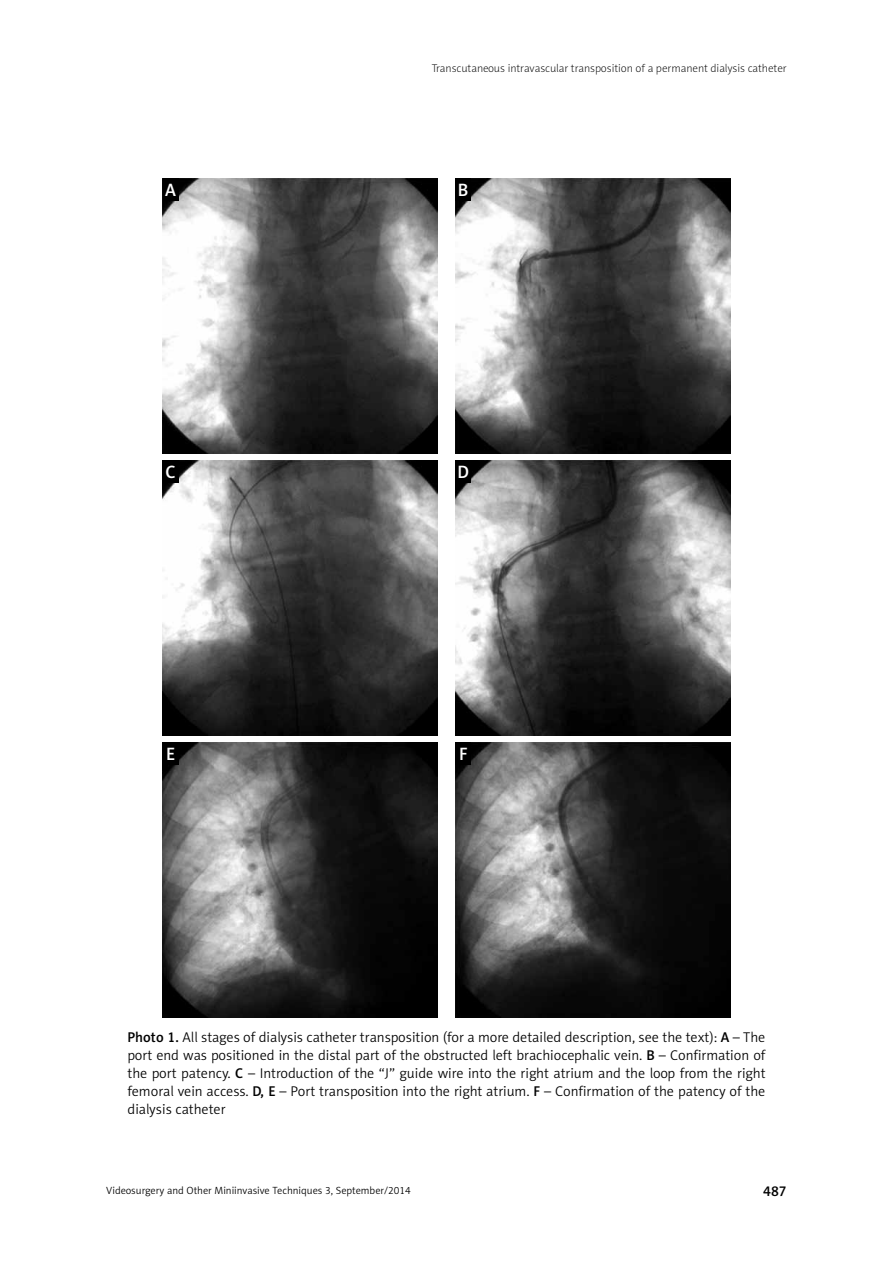
<style>
.page{position:relative;width:893px;height:1263px;background:#fff}
.page>*{position:absolute;margin:0;border:0;box-sizing:border-box;transform-origin:0 0}
.t1{font:18px "Naomi Sans EFN Medium";color:#fff}
.t2{font:14.25px/18px "Naomi Sans EFN Light";color:#000;text-align:justify}
.t3{font:14.25px "Naomi Sans EFN Medium";color:#000}
.t4{font:11.25px "Naomi Sans EFN Thin";color:#000}
.t5{font:10.5px "Naomi Sans EFN Light";color:#000}
.s1{font-family:"Naomi Sans EFN Medium"}
</style>
<div class="page">
<img style="left:163px;top:179px;width:275px;height:274px">
<img style="left:455px;top:179px;width:275px;height:274px">
<img style="left:163px;top:460px;width:275px;height:275px">
<img style="left:455px;top:460px;width:275px;height:275px">
<img style="left:163px;top:742px;width:275px;height:275px">
<img style="left:455px;top:742px;width:275px;height:275px">
<div style="left:163px;top:179px;width:16px;height:22px;background:#000"></div>
<div style="left:163px;top:460px;width:16px;height:23px;background:#000"></div>
<div style="left:163px;top:742px;width:16px;height:23px;background:#000"></div>
<div style="left:455px;top:179px;width:16px;height:22px;background:#000"></div>
<div style="left:455px;top:460px;width:16px;height:23px;background:#000"></div>
<div style="left:455px;top:742px;width:16px;height:23px;background:#000"></div>
<p class="t4" style="left:432px;top:62px;width:356px">Transcutaneous intravascular transposition of a permanent dialysis catheter</p>
<p class="t1" style="left:165px;top:180px;width:12px">A</p>
<p class="t1" style="left:458px;top:180px;width:12px">B</p>
<p class="t1" style="left:166px;top:462px;width:12px">C</p>
<p class="t1" style="left:457px;top:462px;width:13px">D</p>
<p class="t1" style="left:166px;top:743px;width:11px">E</p>
<p class="t1" style="left:459px;top:743px;width:10px">F</p>
<p class="t2" style="left:128px;top:1028px;width:639px"><span class="s1">Photo 1.</span> All stages of dialysis catheter transposition (for a more detailed description, see the text): <span class="s1">A</span> – The port end was positioned in the distal part of the obstructed left brachiocephalic vein. <span class="s1">B</span> – Confirmation of the port patency. <span class="s1">C</span> – Introduction of the “J” guide wire into the right atrium and the loop from the right femoral vein access. <span class="s1">D, E</span> – Port transposition into the right atrium. <span class="s1">F</span> – Confirmation of the patency of the dialysis catheter</p>
<p class="t5" style="left:106px;top:1185px;width:306px">Videosurgery and Other Miniinvasive Techniques 3, September/2014</p>
<p class="t3" style="left:763px;top:1182px;width:25px">487</p>
</div>
